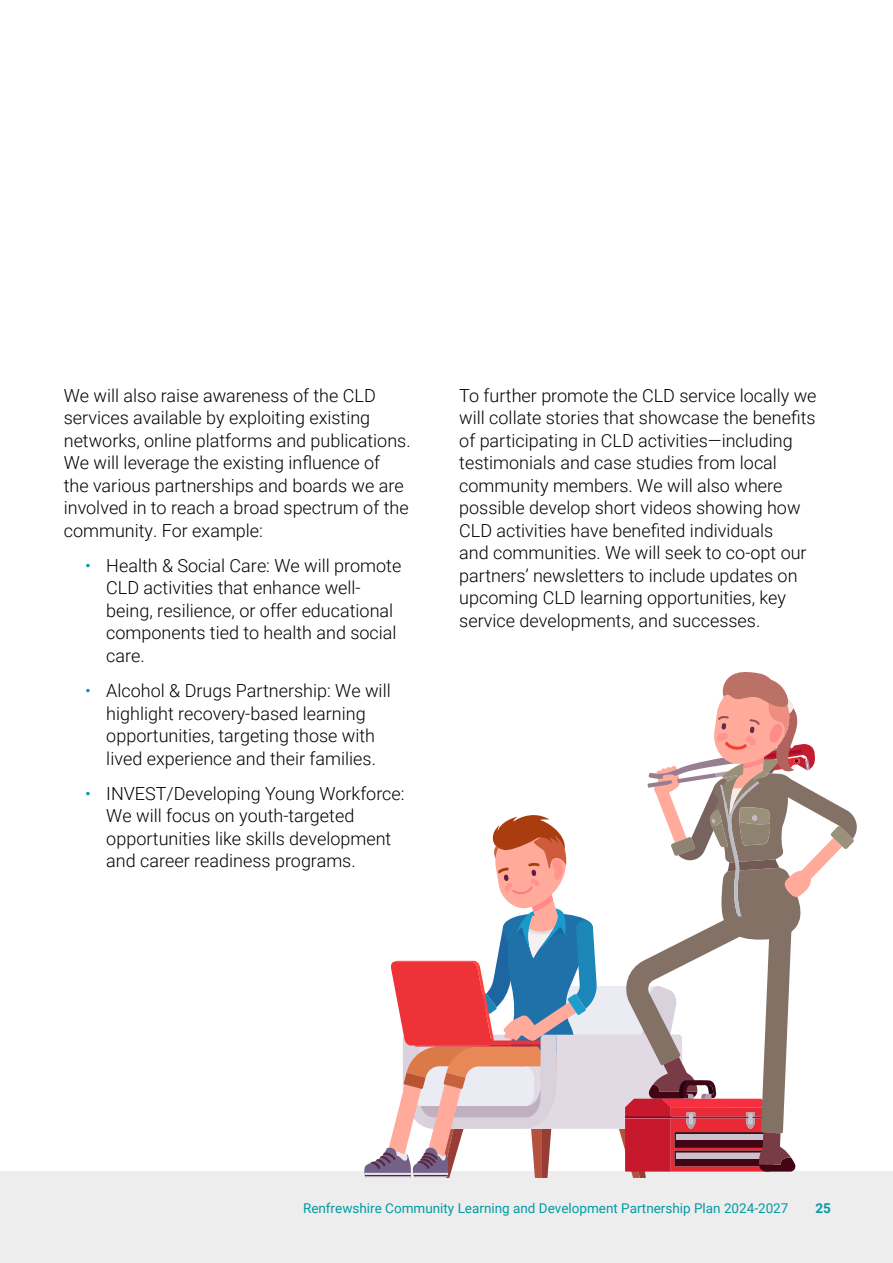
<style>
.page{position:relative;width:893px;height:1263px;background:#fff}
.page>*{position:absolute;margin:0;border:0;box-sizing:border-box;transform-origin:0 0}
.Body_Text_P{font:300 18px/22.5px "Roboto";color:#000}
.t1{font:13.5px "Roboto";color:#009ba4}
.t2{font:700 13.5px "Roboto";color:#009ba4}
.s1{color:#009ba4}
</style>
<div class="page">
<div style="left:0;top:1171px;width:893px;height:92px;background:#ededed"></div>
<svg style="left:364px;top:672px;width:493px;height:506px"></svg>
<p class="Body_Text_P" style="left:64px;top:383px;width:348px">We will also raise awareness of the CLD services available by exploiting existing networks, online platforms and publications.<br>We will leverage the existing influence of<br>the various partnerships and boards we are involved in to reach a broad spectrum of the community. For example:</p>
<p class="Body_Text_P" style="left:106px;top:553px;width:297px;text-indent:-21px"><span class="s1">•</span> Health &amp; Social Care: We will promote<br>CLD activities that enhance well&shy;being, resilience, or offer educational components tied to health and social care.</p>
<p class="Body_Text_P" style="left:85px;top:679px;width:307px;text-align:center"><span class="s1">•</span> Alcohol &amp; Drugs Partnership: We will highlight recovery-based learning opportunities, targeting those with lived experience and their families.</p>
<p class="Body_Text_P" style="left:106px;top:781px;width:300px;text-indent:-21px"><span class="s1">•</span> INVEST/Developing Young Workforce:<br>We will focus on youth-targeted opportunities like skills development and career readiness programs.</p>
<p class="Body_Text_P" style="left:459px;top:383px;width:359px">To further promote the CLD service locally we will collate stories that showcase the benefits of participating in CLD activities—including testimonials and case studies from local community members. We will also where possible develop short videos showing how CLD activities have benefited individuals<br>and communities. We will seek to co-opt our partners’ newsletters to include updates on upcoming CLD learning opportunities, key service developments, and successes.</p>
<p class="t1" style="left:303px;top:1199px;width:487px">Renfrewshire Community Learning and Development Partnership Plan 2024-2027</p>
<p class="t2" style="left:815px;top:1199px;width:17px">25</p>
</div>
